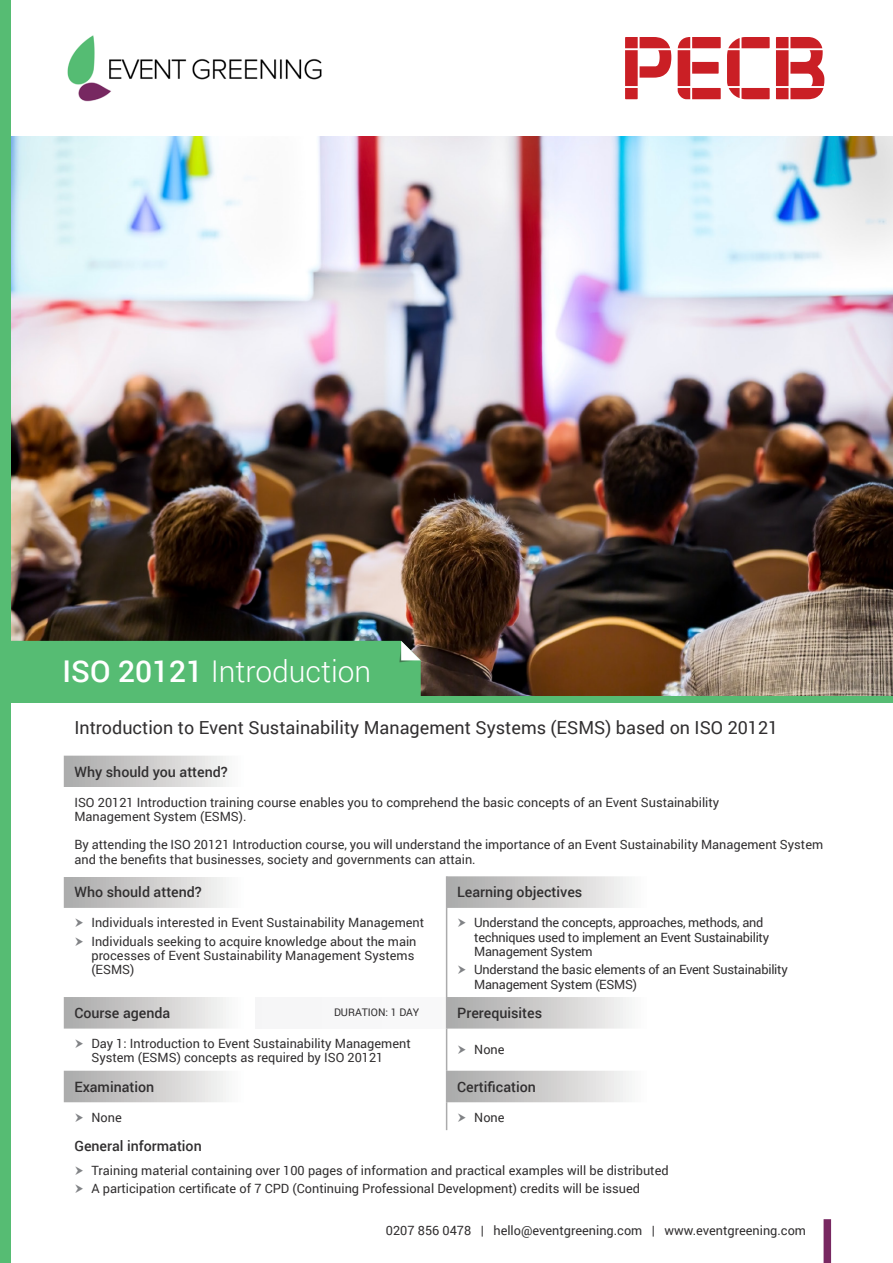
<style>
.page{position:relative;width:893px;height:1263px;background:#fff}
.page>*{position:absolute;margin:0;border:0;box-sizing:border-box;transform-origin:0 0}
.t1{font:300 30px "Roboto";color:#fff}
.t2{font:18px "Roboto";color:#312f30}
.Table1{font:500 14.25px "Roboto";color:#312f30}
.t3{font:12.75px/14.2px "Roboto";color:#312f30}
.t4{font:12.75px/14.2px "Roboto";letter-spacing:-.02em;color:#312f30}
.Table1-2{font:10.5px "Roboto";color:#312f30}
.s1{font-weight:500}
</style>
<div class="page">
<img style="left:11px;top:136px;width:882px;height:560px">
<div style="left:0;top:0;width:11px;height:1263px;background:#56bc73"></div>
<div style="left:11px;top:641px;width:410px;height:55px;background:#56bc73"></div>
<div style="left:0;top:696px;width:893px;height:7px;background:#56bc73"></div>
<svg style="left:64px;top:756px;width:382px;height:346px"></svg>
<div style="left:64px;top:787px;width:765px;height:89px;background:#fff"></div>
<svg style="left:447px;top:876px;width:182px;height:226px"></svg>
<div style="left:255px;top:997px;width:192px;height:31px;background:#f7f7f8"></div>
<hr style="left:446px;top:876px;width:1px;height:32px;background:#ababac">
<hr style="left:446px;top:908px;width:1px;height:89px;background:#ababac">
<hr style="left:446px;top:1028px;width:1px;height:43px;background:#ababac">
<hr style="left:446px;top:1071px;width:1px;height:31px;background:#ababac">
<svg style="left:446px;top:1102px;width:1px;height:28px"></svg>
<hr style="left:446px;top:997px;width:1px;height:31px;background:#ababac">
<svg style="left:678px;top:37px;width:43px;height:62px"></svg>
<svg style="left:727px;top:37px;width:43px;height:62px"></svg>
<svg style="left:776px;top:37px;width:48px;height:62px"></svg>
<svg style="left:625px;top:37px;width:46px;height:62px"></svg>
<div style="left:824px;top:1219px;width:7px;height:44px;background:#782861"></div>
<img style="left:67px;top:35px;width:255px;height:67px">
<svg style="left:75px;top:918px;width:8px;height:9px"></svg>
<svg style="left:75px;top:937px;width:8px;height:9px"></svg>
<svg style="left:458px;top:918px;width:8px;height:9px"></svg>
<svg style="left:458px;top:965px;width:8px;height:9px"></svg>
<svg style="left:75px;top:1039px;width:8px;height:9px"></svg>
<svg style="left:458px;top:1045px;width:8px;height:9px"></svg>
<p class="t1" style="left:63px;top:651px;width:310px"><span class="s1">ISO 20121</span> Introduction</p>
<p class="t2" style="left:74px;top:715px;width:705px">Introduction to Event Sustainability Management Systems (ESMS) based on ISO 20121</p>
<p class="Table1" style="left:74px;top:761px;width:155px">Why should you attend?</p>
<p class="t3" style="left:74px;top:794px;width:646px">ISO 20121 Introduction training course enables you to comprehend the basic concepts of an Event Sustainability</p>
<p class="t3" style="left:74px;top:809px;width:174px">Management System (ESMS).</p>
<p class="t3" style="left:74px;top:837px;width:750px">By attending the ISO 20121 Introduction course, you will understand the importance of an Event Sustainability Management System and the benefits that businesses, society and governments can attain.</p>
<p class="Table1" style="left:74px;top:882px;width:129px">Who should attend?</p>
<p class="Table1" style="left:457px;top:882px;width:127px">Learning objectives</p>
<p class="t3" style="left:91px;top:915px;width:334px">Individuals interested in Event Sustainability Management</p>
<p class="t3" style="left:91px;top:934px;width:327px">Individuals seeking to acquire knowledge about the main processes of Event Sustainability Management Systems (ESMS)</p>
<p class="t4" style="left:474px;top:915px;width:296px">Understand the concepts, approaches, methods, and techniques used to implement an Event Sustainability<br>Management System</p>
<p class="t4" style="left:474px;top:962px;width:315px">Understand the basic elements of an Event Sustainability<br>Management System (ESMS)</p>
<p class="Table1" style="left:74px;top:1003px;width:97px">Course agenda</p>
<p class="Table1-2" style="left:334px;top:1005px;width:87px">DURATION: 1 DAY</p>
<p class="Table1" style="left:457px;top:1003px;width:87px">Prerequisites</p>
<p class="t3" style="left:91px;top:1036px;width:321px">Day 1: Introduction to Event Sustainability Management<br>System (ESMS) concepts as required by ISO 20121</p>
<p class="t3" style="left:474px;top:1042px;width:32px">None</p>
<p class="Table1" style="left:74px;top:1076px;width:81px">Examination</p>
<p class="Table1" style="left:457px;top:1076px;width:80px">Certification</p>
<p class="t3" style="left:91px;top:1109px;width:32px">None</p>
<p class="t3" style="left:474px;top:1109px;width:32px">None</p>
<p class="Table1" style="left:74px;top:1136px;width:129px">General information</p>
<p class="t3" style="left:91px;top:1162px;width:579px">Training material containing over 100 pages of information and practical examples will be distributed</p>
<p class="t3" style="left:91px;top:1181px;width:550px">A participation certificate of 7 CPD (Continuing Professional Development) credits will be issued</p>
<p class="t3" style="left:386px;top:1223px;width:422px">0207 856 0478 | hello@eventgreening.com | www.eventgreening.com</p>
</div>
